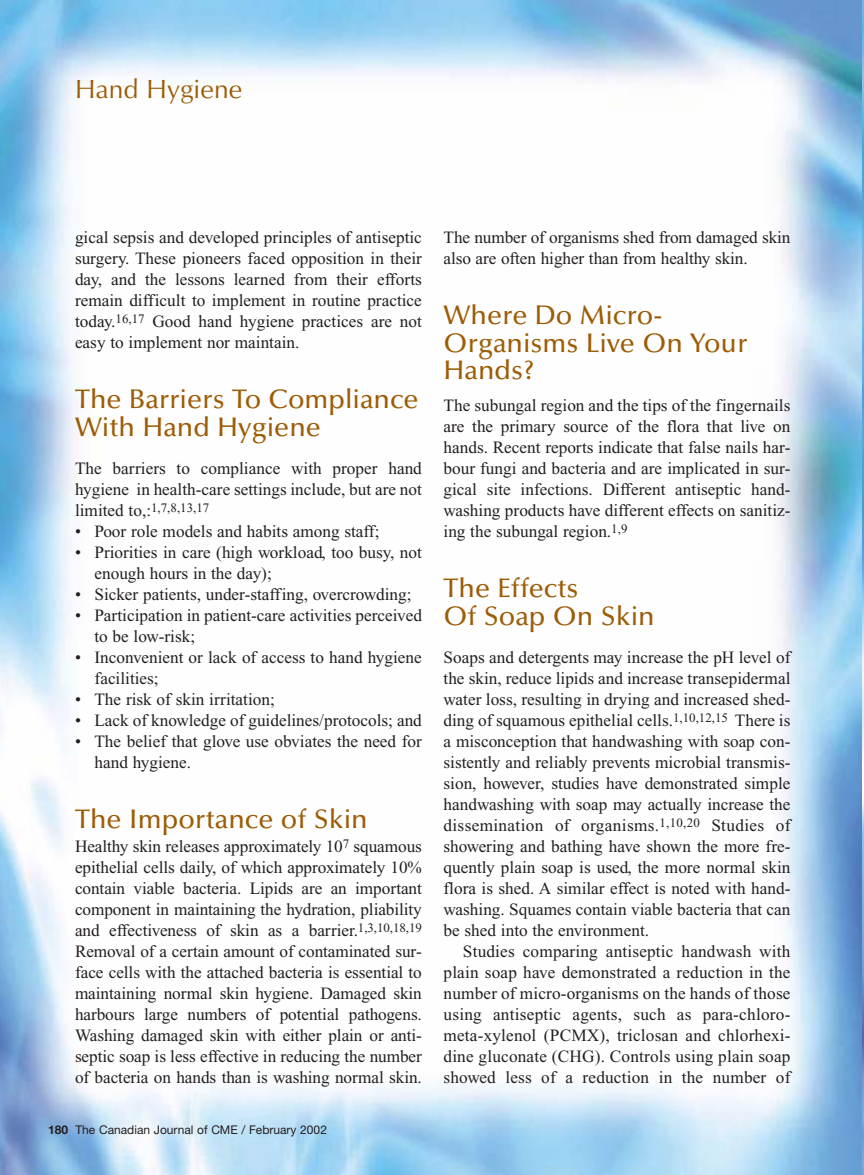
<style>
.page{position:relative;width:864px;height:1175px;background:#fff}
.page>*{position:absolute;margin:0;border:0;box-sizing:border-box;transform-origin:0 0}
.t1{font:500 27px/27.6px "Optima";color:#9d5c06}
.t2{font:27px "Optimum Roman DTC";color:#9d5c06}
.t3{font:17.25px/21px "Times New Roman";color:#231f20;text-align:justify}
.t4{font:12px "Helvetica Neue";color:#231f20}
.s1{font-weight:700}
</style>
<div class="page">
<img style="left:0;top:0;width:864px;height:1174px">
<h1 class="t2" style="left:75px;top:78px;width:169px">Hand Hygiene</h1>
<p class="t3" style="left:75px;top:228px;width:348px">gical sepsis and developed principles of antiseptic surgery. These pioneers faced opposition in their day, and the lessons learned from their efforts remain difficult to implement in routine practice today.<sup>16,17</sup> Good hand hygiene practices are not easy to implement nor maintain.</p>
<h1 class="t1" style="left:75px;top:388px;width:345px">The Barriers To Compliance<br>With Hand Hygiene</h1>
<p class="t3" style="left:75px;top:459px;width:348px">The barriers to compliance with proper hand hygiene in health-care settings include, but are not limited to,:<sup>1,7,8,13,17</sup></p>
<p class="t3" style="left:75px;top:522px;width:306px">• Poor role models and habits among staff;</p>
<p class="t3" style="left:94px;top:543px;width:329px;text-indent:-19px">• Priorities in care (high workload, too busy, not enough hours in the day);</p>
<p class="t3" style="left:75px;top:585px;width:338px">• Sicker patients, under-staffing, overcrowding;</p>
<p class="t3" style="left:94px;top:606px;width:329px;text-indent:-19px">• Participation in patient-care activities perceived to be low-risk;</p>
<p class="t3" style="left:94px;top:648px;width:329px;text-indent:-19px">• Inconvenient or lack of access to hand hygiene facilities;</p>
<p class="t3" style="left:75px;top:690px;width:201px">• The risk of skin irritation;</p>
<p class="t3" style="left:75px;top:711px;width:348px">• Lack of knowledge of guidelines/protocols; and</p>
<p class="t3" style="left:94px;top:732px;width:329px;text-indent:-19px">• The belief that glove use obviates the need for hand hygiene.</p>
<h1 class="t1" style="left:75px;top:808px;width:294px">The Importance of Skin</h1>
<p class="t3" style="left:75px;top:837px;width:348px">Healthy skin releases approximately 10<sup>7</sup> squamous epithelial cells daily, of which approximately 10% contain viable bacteria. Lipids are an important component in maintaining the hydration, pliability and effectiveness of skin as a barrier.<sup>1,3,10,18,19<br></sup>Removal of a certain amount of contaminated sur&shy;face cells with the attached bacteria is essential to maintaining normal skin hygiene. Damaged skin harbours large numbers of potential pathogens.<br>Washing damaged skin with either plain or anti&shy;septic soap is less effective in reducing the number of bacteria on hands than is washing normal skin.</p>
<p class="t4" style="left:48px;top:1125px;width:281px"><span class="s1">180</span> The Canadian Journal of CME / February 2002</p>
<p class="t3" style="left:444px;top:228px;width:349px">The number of organisms shed from damaged skin also are often higher than from healthy skin.</p>
<h1 class="t1" style="left:444px;top:304px;width:306px">Where Do Micro-<br>Organisms Live On Your<br>Hands?</h1>
<p class="t3" style="left:444px;top:396px;width:349px">The subungal region and the tips of the fingernails are the primary source of the flora that live on hands. Recent reports indicate that false nails har&shy;bour fungi and bacteria and are implicated in sur&shy;gical site infections. Different antiseptic hand&shy;washing products have different effects on sanitiz&shy;ing the subungal region.<sup>1,9</sup></p>
<h1 class="t1" style="left:444px;top:577px;width:213px">The Effects<br>Of Soap On Skin</h1>
<p class="t3" style="left:444px;top:648px;width:348px">Soaps and detergents may increase the pH level of the skin, reduce lipids and increase transepidermal water loss, resulting in drying and increased shed&shy;ding of squamous epithelial cells.<sup>1,10,12,15</sup> There is a misconception that handwashing with soap con&shy;sistently and reliably prevents microbial transmis&shy;sion, however, studies have demonstrated simple handwashing with soap may actually increase the dissemination of organisms.<sup>1,10,20</sup> Studies of showering and bathing have shown the more fre&shy;quently plain soap is used, the more normal skin flora is shed. A similar effect is noted with hand&shy;washing. Squames contain viable bacteria that can be shed into the environment.</p>
<p class="t3" style="left:444px;top:942px;width:349px;text-indent:19px">Studies comparing antiseptic handwash with plain soap have demonstrated a reduction in the number of micro-organisms on the hands of those using antiseptic agents, such as para-chloro&shy;meta-xylenol (PCMX), triclosan and chlorhexi&shy;dine gluconate (CHG). Controls using plain soap showed less of a reduction in the number of</p>
</div>
